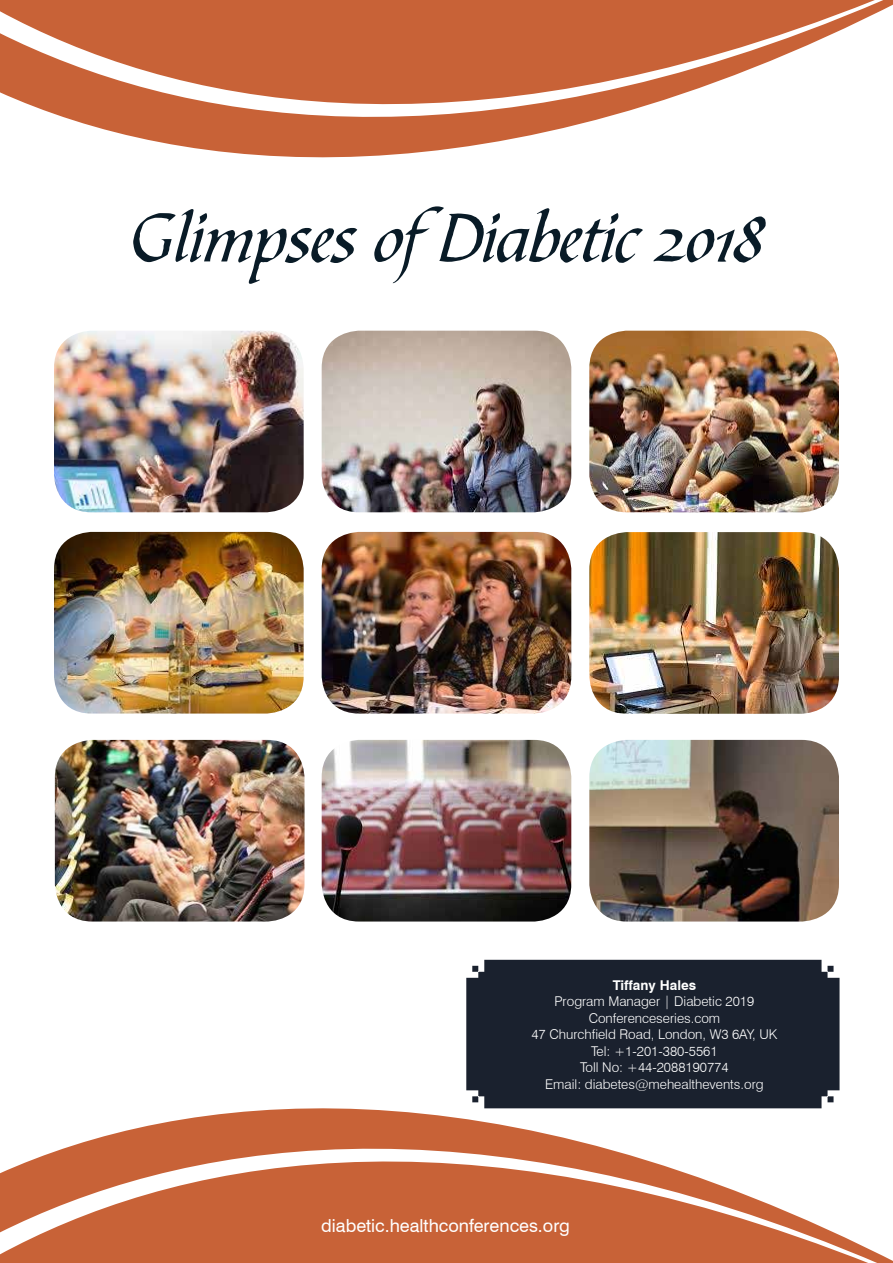
<style>
.page{position:relative;width:893px;height:1263px;background:#fff}
.page>*{position:absolute;margin:0;border:0;box-sizing:border-box;transform-origin:0 0}
.t1{font:69px "B730 Script";color:#091b27}
.t2{font:18px "Swiss 721 BT";color:#fff}
.t3{font:300 13.5px/16.5px "Swiss 721 BT";color:#fff;text-align:center}
.t4{font:700 13.5px "Swiss 721 BT";color:#fff}
</style>
<div class="page">
<svg style="left:0;top:1108px;width:875px;height:155px;fill:#c86237"></svg>
<svg style="left:0;top:0;width:875px;height:158px;fill:#c86237"></svg>
<img style="left:54px;top:331px;width:250px;height:181px">
<img style="left:322px;top:331px;width:249px;height:181px">
<img style="left:589px;top:331px;width:250px;height:181px">
<img style="left:589px;top:532px;width:250px;height:182px">
<img style="left:54px;top:532px;width:250px;height:181px">
<img style="left:322px;top:532px;width:249px;height:181px">
<img style="left:55px;top:740px;width:250px;height:181px">
<img style="left:322px;top:740px;width:249px;height:181px">
<img style="left:589px;top:740px;width:250px;height:181px">
<div style="left:466px;top:960px;width:373px;height:148px;background:#1a212e"></div>
<h1 class="t1" style="left:130px;top:197px;width:634px">Glimpses of Diabetic 2018</h1>
<p class="t4" style="left:613px;top:977px;width:85px">Tiffany Hales</p>
<p class="t3" style="left:531px;top:993px;width:247px">Program Manager | Diabetic 2019<br>Conferenceseries.com<br>47 Churchfield Road, London, W3 6AY, UK<br>Tel: +1-201-380-5561<br>Toll No: +44-2088190774<br>Email: diabetes@mehealthevents.org</p>
<h2 class="t2" style="left:321px;top:1214px;width:250px">diabetic.healthconferences.org</h2>
</div>
